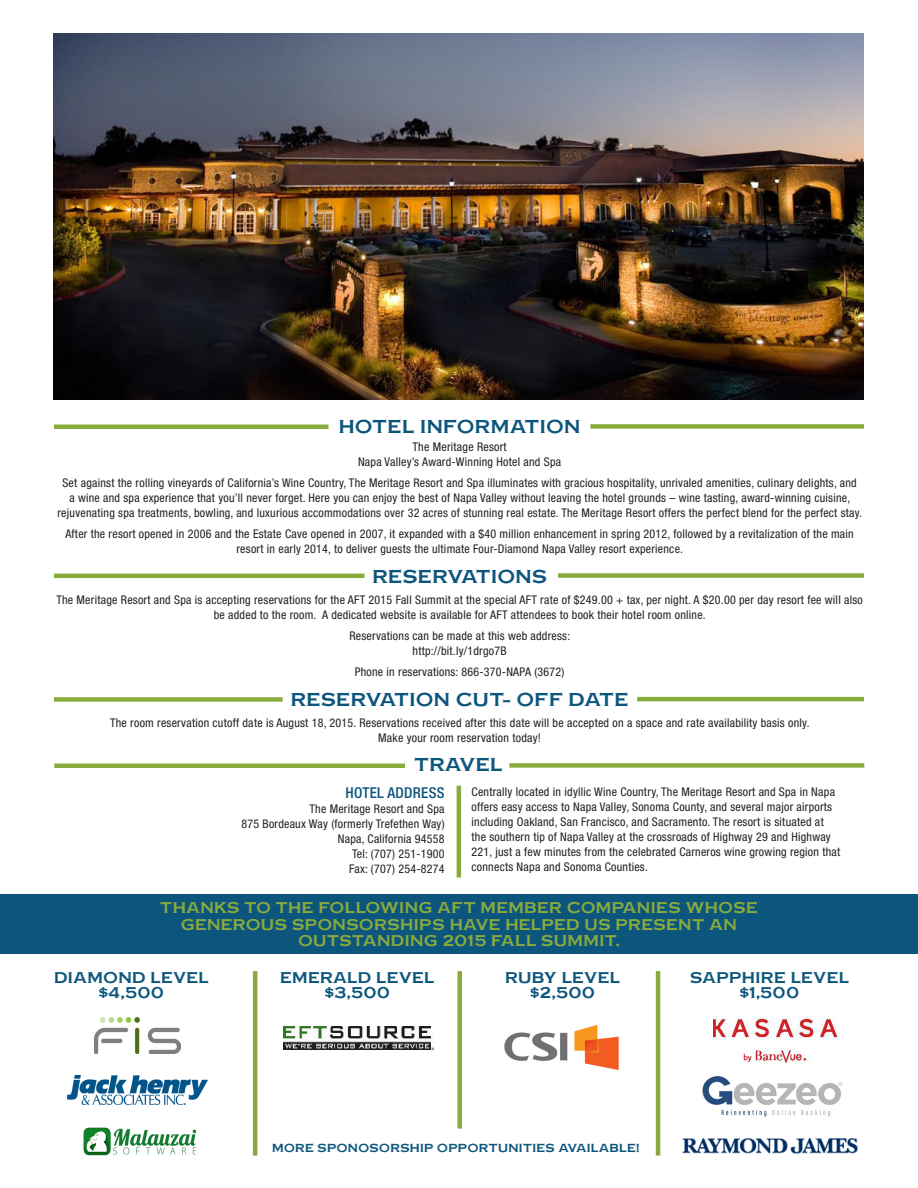
<style>
.page{position:relative;width:918px;height:1188px;background:#fff}
.page>*{position:absolute;margin:0;border:0;box-sizing:border-box;transform-origin:0 0}
.t1{font:18px "Copper Penny DTP Normal";letter-spacing:.03em;color:#0c557c}
.t2{font:15px/16.5px "Copper Penny DTP Normal";letter-spacing:.025em;color:#89aa3d;text-align:center}
.t3{font:15px/15px "Copper Penny DTP Normal";letter-spacing:.025em;color:#0c557c;text-align:center}
.t4{font:500 condensed 15px "Helvetica Neue LT Std";letter-spacing:.02em;color:#0c557c}
.t5{font:condensed 12px/15px "Helvetica Neue LT Std";letter-spacing:.02em;color:#231f20;text-align:center}
.t6{font:11.25px "Copper Penny DTP Normal";letter-spacing:.03em;color:#0c557c}
</style>
<div class="page">
<img style="left:53px;top:33px;width:810px;height:367px">
<hr style="left:457px;top:786px;width:4px;height:92px;background:#89aa3d">
<div style="left:54px;top:424px;width:274px;height:5px;background:#89aa3d"></div>
<div style="left:590px;top:424px;width:274px;height:5px;background:#89aa3d"></div>
<hr style="left:54px;top:574px;width:310px;height:4px;background:#89aa3d">
<div style="left:558px;top:573px;width:306px;height:5px;background:#89aa3d"></div>
<div style="left:54px;top:697px;width:229px;height:5px;background:#89aa3d"></div>
<hr style="left:637px;top:697px;width:227px;height:4px;background:#89aa3d">
<hr style="left:54px;top:764px;width:351px;height:4px;background:#89aa3d">
<div style="left:509px;top:763px;width:355px;height:5px;background:#89aa3d"></div>
<div style="left:0;top:895px;width:918px;height:59px;background:#0c557c"></div>
<img style="left:714px;top:1016px;width:125px;height:47px">
<img style="left:284px;top:1026px;width:149px;height:23px">
<img style="left:94px;top:1018px;width:86px;height:35px">
<img style="left:68px;top:1076px;width:140px;height:28px">
<img style="left:83px;top:1127px;width:114px;height:29px">
<img style="left:682px;top:1139px;width:175px;height:15px">
<img style="left:504px;top:1024px;width:115px;height:47px">
<img style="left:702px;top:1076px;width:141px;height:41px">
<hr style="left:253px;top:971px;width:4px;height:185px;background:#89aa3d">
<hr style="left:458px;top:971px;width:4px;height:158px;background:#89aa3d">
<hr style="left:656px;top:971px;width:4px;height:185px;background:#89aa3d">
<p class="t1" style="left:339px;top:415px;width:243px">HOTEL INFORMATION</p>
<p class="t5" style="left:413px;top:439px;width:96px">The Meritage Resort</p>
<p class="t5" style="left:358px;top:454px;width:205px">Napa Valley’s Award-Winning Hotel and Spa</p>
<p class="t5" style="left:58px;top:475px;width:806px">Set against the rolling vineyards of California’s Wine Country, The Meritage Resort and Spa illuminates with gracious hospitality, unrivaled amenities, culinary delights, and<br>a wine and spa experience that you’ll never forget. Here you can enjoy the best of Napa Valley without leaving the hotel grounds – wine tasting, award-winning cuisine, rejuvenating spa treatments, bowling, and luxurious accommodations over 32 acres of stunning real estate. The Meritage Resort offers the perfect blend for the perfect stay.</p>
<p class="t5" style="left:65px;top:526px;width:790px">After the resort opened in 2006 and the Estate Cave opened in 2007, it expanded with a $40 million enhancement in spring 2012, followed by a revitalization of the main resort in early 2014, to deliver guests the ultimate Four-Diamond Napa Valley resort experience.</p>
<p class="t1" style="left:372px;top:565px;width:176px">RESERVATIONS</p>
<p class="t5" style="left:56px;top:592px;width:808px">The Meritage Resort and Spa is accepting reservations for the AFT 2015 Fall Summit at the special AFT rate of $249.00 + tax, per night. A $20.00 per day resort fee will also be added to the room. A dedicated website is available for AFT attendees to book their hotel room online.</p>
<p class="t5" style="left:349px;top:628px;width:222px">Reservations can be made at this web address:</p>
<p class="t5" style="left:413px;top:643px;width:96px">http://bit.ly/1drgo7B</p>
<p class="t5" style="left:355px;top:664px;width:211px">Phone in reservations: 866-370-NAPA (3672)</p>
<p class="t1" style="left:291px;top:688px;width:339px">RESERVATION CUT- OFF DATE</p>
<p class="t5" style="left:110px;top:715px;width:701px">The room reservation cutoff date is August 18, 2015. Reservations received after this date will be accepted on a space and rate availability basis only.</p>
<p class="t5" style="left:378px;top:730px;width:164px">Make your room reservation today!</p>
<p class="t1" style="left:414px;top:753px;width:89px">TRAVEL</p>
<p class="t4" style="left:346px;top:784px;width:100px">HOTEL ADDRESS</p>
<p class="t5" style="left:309px;top:801px;width:137px">The Meritage Resort and Spa</p>
<p class="t5" style="left:241px;top:816px;width:205px">875 Bordeaux Way (formerly Trefethen Way)</p>
<p class="t5" style="left:338px;top:831px;width:108px">Napa, California 94558</p>
<p class="t5" style="left:352px;top:846px;width:94px">Tel: (707) 251-1900</p>
<p class="t5" style="left:349px;top:861px;width:97px">Fax: (707) 254-8274</p>
<p class="t5" style="left:472px;top:784px;width:370px;text-align:left">Centrally located in idyllic Wine Country, The Meritage Resort and Spa in Napa offers easy access to Napa Valley, Sonoma County, and several major airports including Oakland, San Francisco, and Sacramento. The resort is situated at the southern tip of Napa Valley at the crossroads of Highway 29 and Highway 221, just a few minutes from the celebrated Carneros wine growing region that connects Napa and Sonoma Counties.</p>
<p class="t2" style="left:160px;top:899px;width:599px">THANKS TO THE FOLLOWING AFT MEMBER COMPANIES WHOSE<br>GENEROUS SPONSORSHIPS HAVE HELPED US PRESENT AN<br>OUTSTANDING 2015 FALL SUMMIT.</p>
<p class="t3" style="left:54px;top:970px;width:156px">DIAMOND LEVEL</p>
<p class="t3" style="left:99px;top:985px;width:66px">$4,500</p>
<p class="t3" style="left:280px;top:970px;width:156px">EMERALD LEVEL $3,500</p>
<p class="t3" style="left:505px;top:970px;width:116px">RUBY LEVEL</p>
<p class="t3" style="left:690px;top:970px;width:160px">SAPPHIRE LEVEL $1,500</p>
<p class="t3" style="left:530px;top:985px;width:66px">$2,500</p>
<p class="t6" style="left:272px;top:1141px;width:369px">MORE SPONOSORSHIP OPPORTUNITIES AVAILABLE!</p>
</div>
